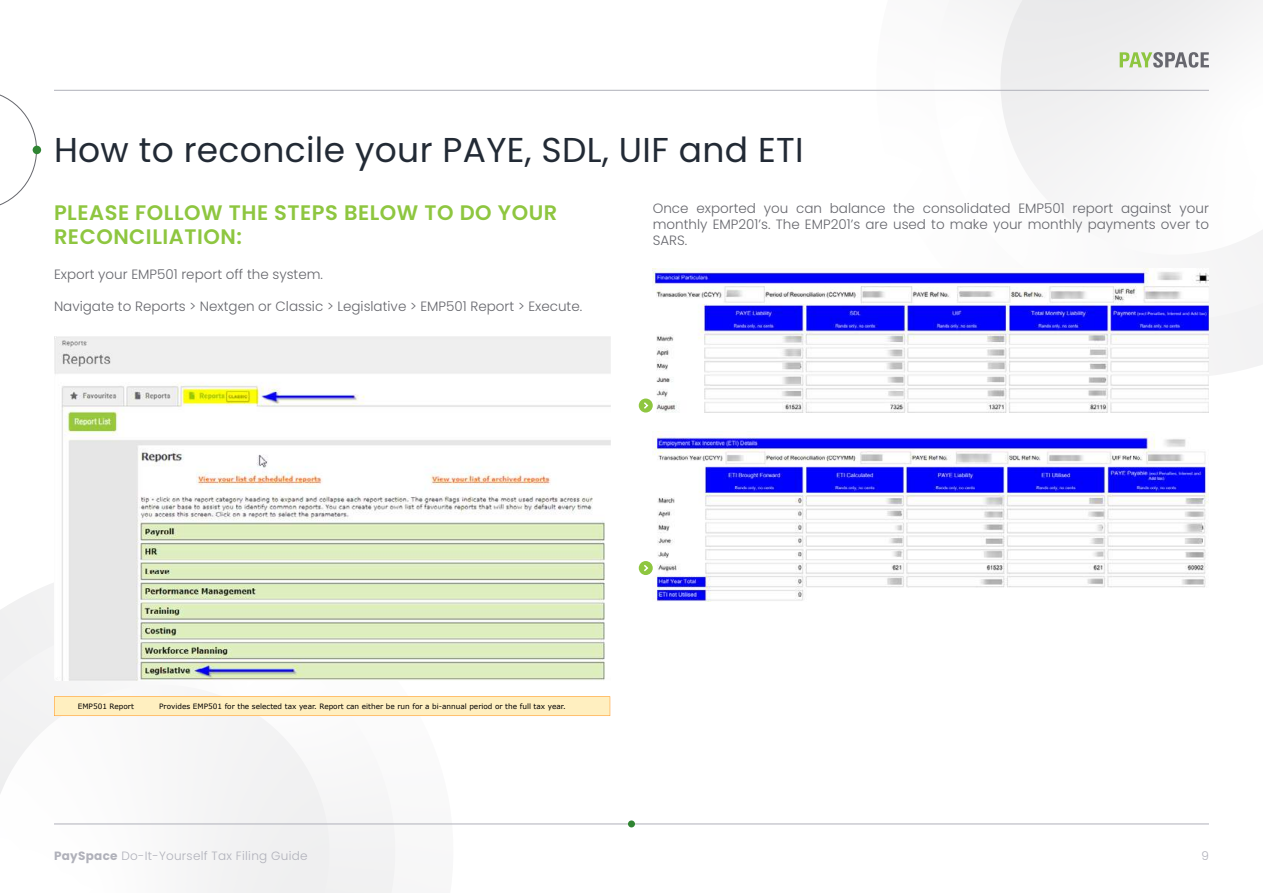
<style>
.page{position:relative;width:1263px;height:893px;background:#fff}
.page>*{position:absolute;margin:0;border:0;box-sizing:border-box;transform-origin:0 0}
.t1{font:34.5px "Poppins";letter-spacing:.01em;color:#222a35}
.t2{font:600 21px/24px "Poppins";letter-spacing:.025em;color:#8ec640}
.t3{font:300 13.5px/16.2px "Poppins";color:#66676d;text-align:justify}
.t4{font:300 12px "Poppins";letter-spacing:.025em;color:#b0b1ba}
.t5{font:7.35px "Verdana";color:#000}
.s1{font-weight:700}
</style>
<div class="page">
<svg style="left:844px;top:89px;width:419px;height:287px"></svg>
<svg style="left:903px;top:0;width:360px;height:352px"></svg>
<svg style="left:990px;top:0;width:273px;height:268px"></svg>
<svg style="left:0;top:583px;width:476px;height:241px"></svg>
<svg style="left:0;top:620px;width:429px;height:273px"></svg>
<svg style="left:0;top:685px;width:354px;height:208px"></svg>
<svg style="left:1120px;top:52px;width:89px;height:16px"></svg>
<hr style="left:54px;top:824px;width:1155px;height:1px;background:#b0b1ba">
<hr style="left:54px;top:90px;width:1155px;height:1px;background:#b0b1ba">
<div style="left:628px;top:820px;width:7px;height:7px;background:#2f8432;border-radius:50%"></div>
<img style="left:54px;top:336px;width:556px;height:345px">
<svg style="left:54px;top:696px;width:556px;height:20px;background:#ffeab7"></svg>
<img style="left:653px;top:268px;width:556px;height:144px">
<img style="left:653px;top:431px;width:556px;height:170px">
<svg style="left:0;top:94px;width:37px;height:112px"></svg>
<div style="left:33px;top:146px;width:8px;height:8px;background:#2f8432;border-radius:50%"></div>
<div style="left:639px;top:399px;width:14px;height:13px;background:#8ec640;border-radius:50%"></div>
<svg style="left:644px;top:402px;width:5px;height:7px"></svg>
<div style="left:639px;top:561px;width:14px;height:14px;background:#8ec640;border-radius:50%"></div>
<svg style="left:644px;top:565px;width:5px;height:7px"></svg>
<h1 class="t1" style="left:54px;top:130px;width:751px">How to reconcile your PAYE, SDL, UIF and ETI</h1>
<h2 class="t2" style="left:54px;top:201px;width:505px">PLEASE FOLLOW THE STEPS BELOW TO DO YOUR<br>RECONCILIATION:</h2>
<p class="t3" style="left:54px;top:266px;width:271px">Export your EMP501 report off the system.</p>
<p class="t3" style="left:54px;top:298px;width:530px">Navigate to Reports &gt; Nextgen or Classic &gt; Legislative &gt; EMP501 Report &gt; Execute.</p>
<p class="t3" style="left:653px;top:200px;width:558px">Once exported you can balance the consolidated EMP501 report against your monthly EMP201’s. The EMP201’s are used to make your monthly payments over to SARS.</p>
<p class="t5" style="left:78px;top:701px;width:58px">EMP501 Report</p>
<p class="t5" style="left:159px;top:701px;width:408px">Provides EMP501 for the selected tax year. Report can either be run for a bi-annual period or the full tax year.</p>
<p class="t4" style="left:54px;top:848px;width:255px"><span class="s1">PaySpace</span> Do-It-Yourself Tax Filing Guide</p>
<p class="t4" style="left:1201px;top:848px;width:9px">9</p>
</div>
